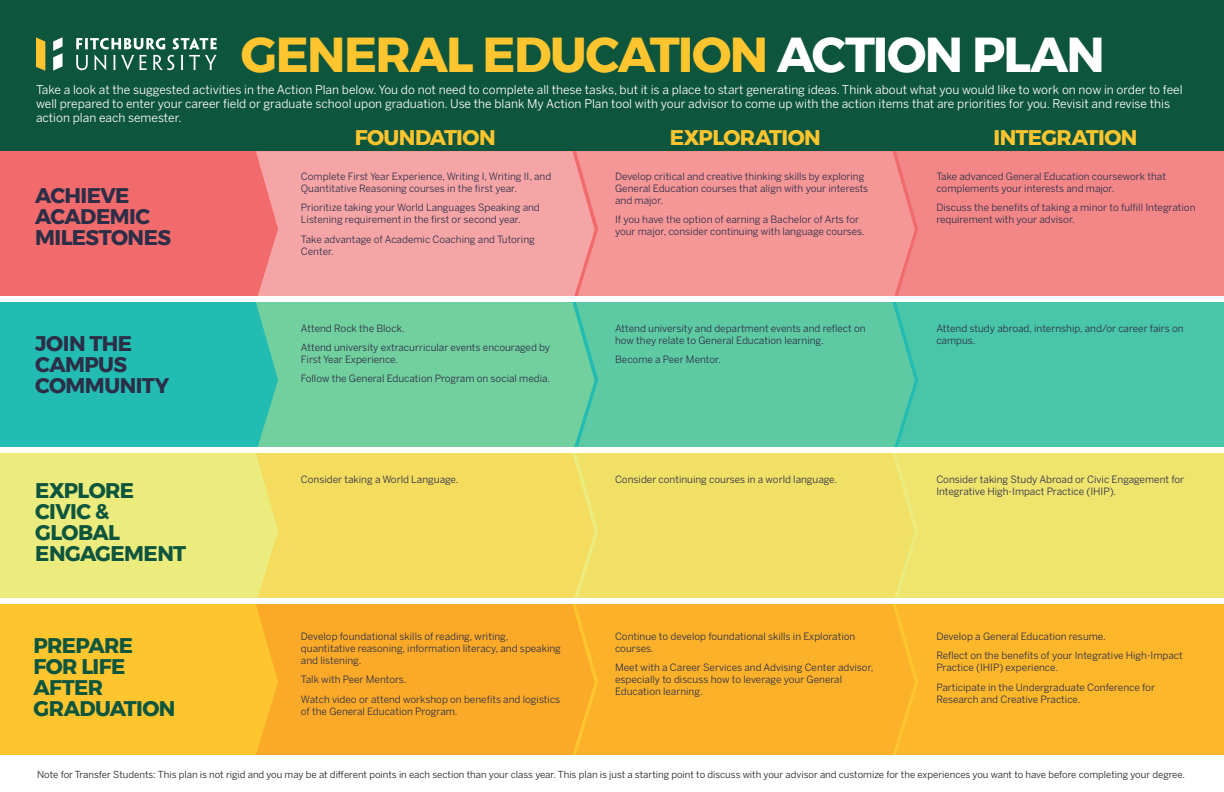
<style>
.page{position:relative;width:1224px;height:792px;background:#fff}
.page>*{position:absolute;margin:0;border:0;box-sizing:border-box;transform-origin:0 0}
.t1{font:700 48.9px "Montserrat";letter-spacing:-.03em;color:#fec52e}
.t2{font:700 21.2px/21.1px "Montserrat";letter-spacing:-.03em;color:#0e553e}
.t3{font:700 21.2px/21.1px "Montserrat";letter-spacing:-.025em;color:#2c2e47}
.t4{font:700 21.2px "Montserrat";letter-spacing:-.025em;color:#fec52e}
.t5{font:12px/14px "Benton Sans";color:#fff}
.t6{font:10px/12px "Benton Sans";color:#2c2e47}
.t7{font:9.6px "Benton Sans";color:#231f20}
.s1{color:#fff}
</style>
<div class="page">
<div style="left:0;top:0;width:1224px;height:151px;background:#0e553e"></div>
<div style="left:0;top:151px;width:1224px;height:145px;background:#f16a6c"></div>
<div style="left:0;top:302px;width:1224px;height:151px;background:#22bcb3"></div>
<div style="left:0;top:453px;width:1224px;height:151px;background:#ecec7e"></div>
<div style="left:0;top:604px;width:1224px;height:151px;background:#fec52e"></div>
<div style="left:256px;top:151px;width:320px;height:145px;background:#f6a5a6"></div>
<div style="left:576px;top:151px;width:320px;height:145px;background:#f59697"></div>
<div style="left:896px;top:151px;width:328px;height:145px;background:#f38788"></div>
<div style="left:256px;top:302px;width:320px;height:146px;background:#72cf9e"></div>
<div style="left:256px;top:453px;width:320px;height:146px;background:#f3dc5e"></div>
<div style="left:576px;top:453px;width:320px;height:146px;background:#f1e066"></div>
<div style="left:256px;top:604px;width:320px;height:151px;background:#faaa28"></div>
<div style="left:576px;top:604px;width:320px;height:151px;background:#fbb129"></div>
<div style="left:896px;top:604px;width:328px;height:151px;background:#fcb72b"></div>
<svg style="left:76px;top:38px;width:141px;height:32px"></svg>
<svg style="left:53px;top:37px;width:10px;height:34px"></svg>
<svg style="left:36px;top:37px;width:9px;height:34px"></svg>
<div style="left:576px;top:302px;width:320px;height:146px;background:#5ecaa3"></div>
<div style="left:896px;top:302px;width:328px;height:146px;background:#49c5a8"></div>
<div style="left:896px;top:453px;width:328px;height:146px;background:#efe46e"></div>
<div style="left:0;top:448px;width:1224px;height:5px;background:#fff"></div>
<div style="left:0;top:599px;width:1224px;height:5px;background:#fff"></div>
<h1 class="t1" style="left:241px;top:15px;width:866px">GENERAL EDUCATION <span class="s1">ACTION PLAN</span></h1>
<p class="t5" style="left:36px;top:82px;width:1148px">Take a look at the suggested activities in the Action Plan below. You do not need to complete all these tasks, but it is a place to start generating ideas. Think about what you would like to work on now in order to feel well prepared to enter your career feld or graduate school upon graduation. Use the blank My Action Plan tool with your advisor to come up with the action items that are priorities for you. Revisit and revise this</p>
<p class="t5" style="left:36px;top:110px;width:147px">action plan each semester.</p>
<p class="t3" style="left:35px;top:185px;width:137px">ACHIEVE<br>ACADEMIC<br>MILESTONES</p>
<p class="t3" style="left:35px;top:333px;width:136px">JOIN THE<br>CAMPUS<br>COMMUNITY</p>
<p class="t2" style="left:35px;top:480px;width:152px">EXPLORE<br>CIVIC &amp;<br>GLOBAL<br>ENGAGEMENT</p>
<p class="t4" style="left:355px;top:120px;width:142px">FOUNDATION</p>
<p class="t6" style="left:301px;top:170px;width:252px">Complete First Year Experience, Writing I, Writing II, and<br>Quantitative Reasoning courses in the frst year.</p>
<p class="t6" style="left:301px;top:202px;width:240px">Prioritize taking your World Languages Speaking and<br>Listening requirement in the frst or second year.</p>
<p class="t6" style="left:301px;top:233px;width:235px">Take advantage of Academic Coaching and Tutoring<br>Center.</p>
<p class="t6" style="left:301px;top:322px;width:105px">Attend Rock the Block.</p>
<p class="t6" style="left:301px;top:341px;width:251px">Attend university extracurricular events encouraged by<br>First Year Experience.</p>
<p class="t6" style="left:301px;top:372px;width:251px">Follow the General Education Program on social media.</p>
<p class="t6" style="left:301px;top:473px;width:159px">Consider taking a World Language.</p>
<p class="t4" style="left:670px;top:120px;width:152px">EXPLORATION</p>
<p class="t6" style="left:615px;top:170px;width:255px">Develop critical and creative thinking skills by exploring<br>General Education courses that align with your interests and major.</p>
<p class="t6" style="left:615px;top:214px;width:251px">If you have the option of earning a Bachelor of Arts for your major, consider continuing with language courses.</p>
<p class="t6" style="left:615px;top:322px;width:252px">Attend university and department events and reflect on how they relate to General Education learning.</p>
<p class="t6" style="left:615px;top:353px;width:108px">Become a Peer Mentor.</p>
<p class="t4" style="left:994px;top:120px;width:146px">INTEGRATION</p>
<p class="t6" style="left:936px;top:170px;width:231px">Take advanced General Education coursework that complements your interests and major.</p>
<p class="t6" style="left:936px;top:202px;width:261px">Discuss the benefts of taking a minor to fulfll Integration requirement with your advisor.</p>
<p class="t6" style="left:936px;top:322px;width:249px">Attend study abroad, internship, and/or career fairs on campus.</p>
<p class="t6" style="left:615px;top:473px;width:224px">Consider continuing courses in a world language.</p>
<p class="t6" style="left:936px;top:473px;width:249px">Consider taking Study Abroad or Civic Engagement for<br>Integrative High-Impact Practice (IHIP).</p>
<p class="t6" style="left:301px;top:630px;width:209px">Develop foundational skills of reading, writing,</p>
<p class="t6" style="left:615px;top:630px;width:242px">Continue to develop foundational skills in Exploration</p>
<p class="t6" style="left:936px;top:630px;width:171px">Develop a General Education resume.</p>
<p class="t2" style="left:33px;top:635px;width:101px">PREPARE</p>
<p class="t6" style="left:301px;top:642px;width:261px">quantitative reasoning, information literacy, and speaking</p>
<p class="t6" style="left:615px;top:642px;width:40px">courses.</p>
<p class="t6" style="left:936px;top:650px;width:248px">Reflect on the benefts of your Integrative High-Impact</p>
<p class="t6" style="left:301px;top:654px;width:62px">and listening.</p>
<p class="t2" style="left:33px;top:656px;width:93px">FOR LIFE</p>
<p class="t6" style="left:615px;top:662px;width:260px">Meet with a Career Services and Advising Center advisor,</p>
<p class="t6" style="left:936px;top:662px;width:123px">Practice (IHIP) experience.</p>
<p class="t6" style="left:301px;top:674px;width:107px">Talk with Peer Mentors.</p>
<p class="t6" style="left:615px;top:674px;width:229px">especially to discuss how to leverage your General</p>
<p class="t2" style="left:33px;top:677px;width:71px">AFTER</p>
<p class="t6" style="left:936px;top:681px;width:220px">Participate in the Undergraduate Conference for</p>
<p class="t6" style="left:615px;top:686px;width:89px">Education learning.</p>
<p class="t6" style="left:301px;top:693px;width:261px">Watch video or attend workshop on benefts and logistics</p>
<p class="t6" style="left:936px;top:693px;width:146px">Research and Creative Practice.</p>
<p class="t2" style="left:33px;top:698px;width:144px">GRADUATION</p>
<p class="t6" style="left:301px;top:705px;width:158px">of the General Education Program.</p>
<p class="t7" style="left:37px;top:769px;width:1150px">Note for Transfer Students: This plan is not rigid and you may be at diferent points in each section than your class year. This plan is just a starting point to discuss with your advisor and customize for the experiences you want to have before completing your degree.</p>
</div>
